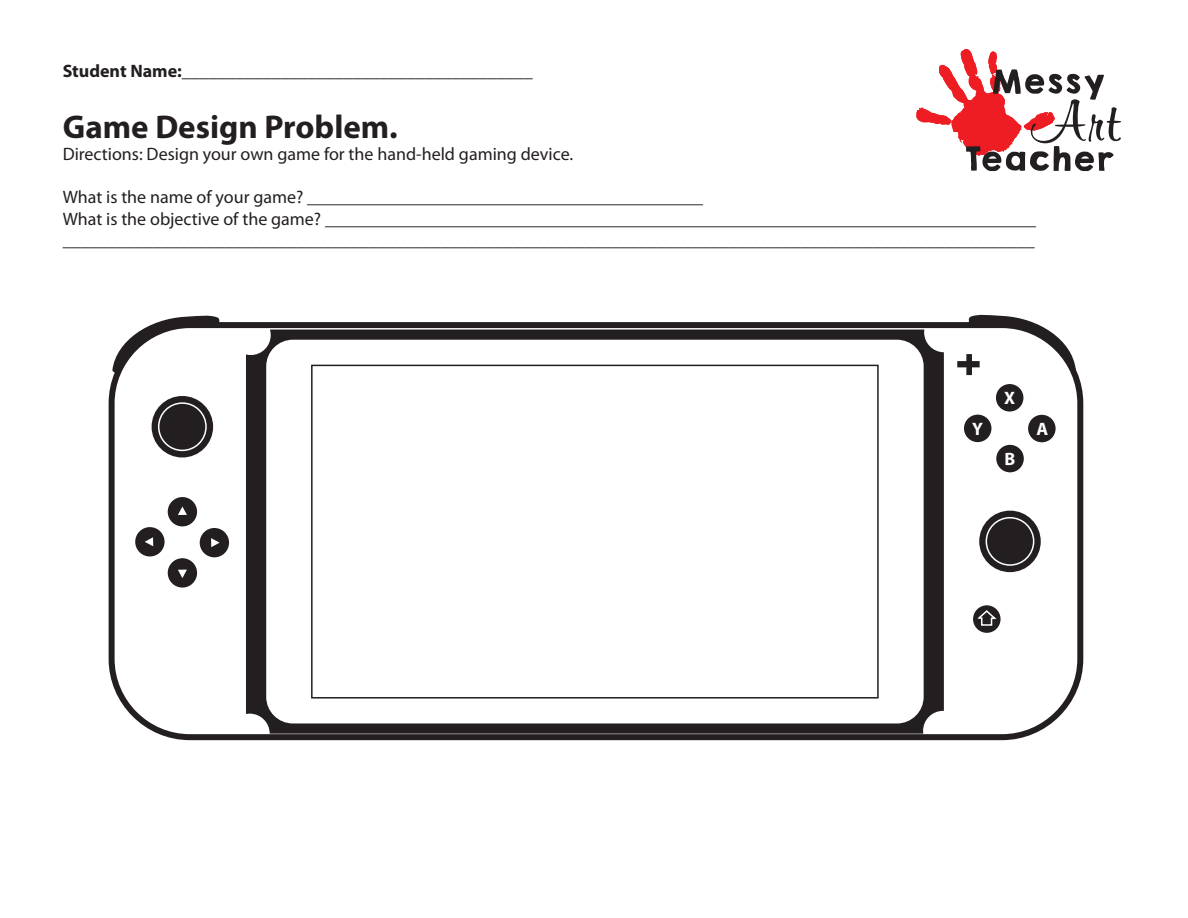
<style>
.page{position:relative;width:1188px;height:918px;background:#fff}
.page>*{position:absolute;margin:0;border:0;box-sizing:border-box;transform-origin:0 0}
.t1{font:700 33px "Myriad Pro";color:#231f20}
.t2{font:18px/21.6px "Myriad Pro";color:#231f20}
.t3{font:700 18px "Myriad Pro";color:#231f20}
.t4{font:700 18px "Myriad Pro";color:#fff}
</style>
<div class="page">
<svg style="left:112px;top:315px;width:108px;height:62px"></svg>
<div style="left:112px;top:325px;width:968px;height:412px;background:#fff;border-radius:78px"></div>
<div style="left:109px;top:322px;width:974px;height:418px;border:6px solid #231f20;border-radius:78px"></div>
<svg style="left:246px;top:330px;width:698px;height:404px"></svg>
<div style="left:311px;top:365px;width:568px;height:334px;border:2px solid #231f20"></div>
<svg style="left:152px;top:396px;width:61px;height:62px"></svg>
<div style="left:159px;top:403px;width:47px;height:47px;background:#231f20;border-radius:50%"></div>
<div style="left:158px;top:402px;width:49px;height:49px;border:2px solid #fff;border-radius:50%"></div>
<svg style="left:979px;top:511px;width:62px;height:61px"></svg>
<div style="left:986px;top:518px;width:48px;height:47px;background:#231f20;border-radius:50%"></div>
<div style="left:986px;top:517px;width:48px;height:49px;border:2px solid #fff;border-radius:50%"></div>
<div style="left:168px;top:497px;width:29px;height:29px;background:#231f20;border-radius:50%"></div>
<svg style="left:178px;top:506px;width:9px;height:9px"></svg>
<div style="left:168px;top:558px;width:29px;height:30px;background:#231f20;border-radius:50%"></div>
<svg style="left:178px;top:570px;width:9px;height:8px"></svg>
<div style="left:135px;top:527px;width:30px;height:29px;background:#231f20;border-radius:50%"></div>
<svg style="left:145px;top:537px;width:8px;height:9px"></svg>
<div style="left:200px;top:528px;width:29px;height:29px;background:#231f20;border-radius:50%"></div>
<svg style="left:211px;top:538px;width:9px;height:9px"></svg>
<svg style="left:941px;top:314px;width:135px;height:129px"></svg>
<svg style="left:972px;top:605px;width:29px;height:29px"></svg>
<div style="left:972px;top:604px;width:30px;height:30px;border:2px solid #fff;border-radius:50%"></div>
<div style="left:963px;top:414px;width:29px;height:29px;background:#231f20;border-radius:50%"></div>
<div style="left:962px;top:413px;width:31px;height:31px;border:2px solid #fff;border-radius:50%"></div>
<div style="left:995px;top:383px;width:29px;height:29px;background:#231f20;border-radius:50%"></div>
<div style="left:994px;top:383px;width:31px;height:30px;border:2px solid #fff;border-radius:50%"></div>
<div style="left:1027px;top:414px;width:29px;height:29px;background:#231f20;border-radius:50%"></div>
<div style="left:1027px;top:413px;width:30px;height:31px;border:2px solid #fff;border-radius:50%"></div>
<div style="left:996px;top:444px;width:29px;height:29px;background:#231f20;border-radius:50%"></div>
<div style="left:995px;top:443px;width:30px;height:31px;border:2px solid #fff;border-radius:50%"></div>
<svg style="left:976px;top:609px;width:23px;height:17px"></svg>
<svg style="left:916px;top:49px;width:205px;height:122px"></svg>
<p class="t3" style="left:63px;top:59px;width:472px">Student Name:_______________________________________</p>
<h1 class="t1" style="left:63px;top:106px;width:337px">Game Design Problem.</h1>
<p class="t2" style="left:63px;top:143px;width:512px">Directions: Design your own game for the hand-held gaming device.</p>
<p class="t2" style="left:63px;top:186px;width:975px">What is the name of your game? ____________________________________________<br>What is the objective of the game? _______________________________________________________________________________ ____________________________________________________________________________________________________________</p>
<p class="t4" style="left:972px;top:417px;width:12px">Y</p>
<p class="t4" style="left:1004px;top:386px;width:13px">X</p>
<p class="t4" style="left:1005px;top:447px;width:12px">B</p>
<p class="t4" style="left:1036px;top:417px;width:13px">A</p>
</div>
